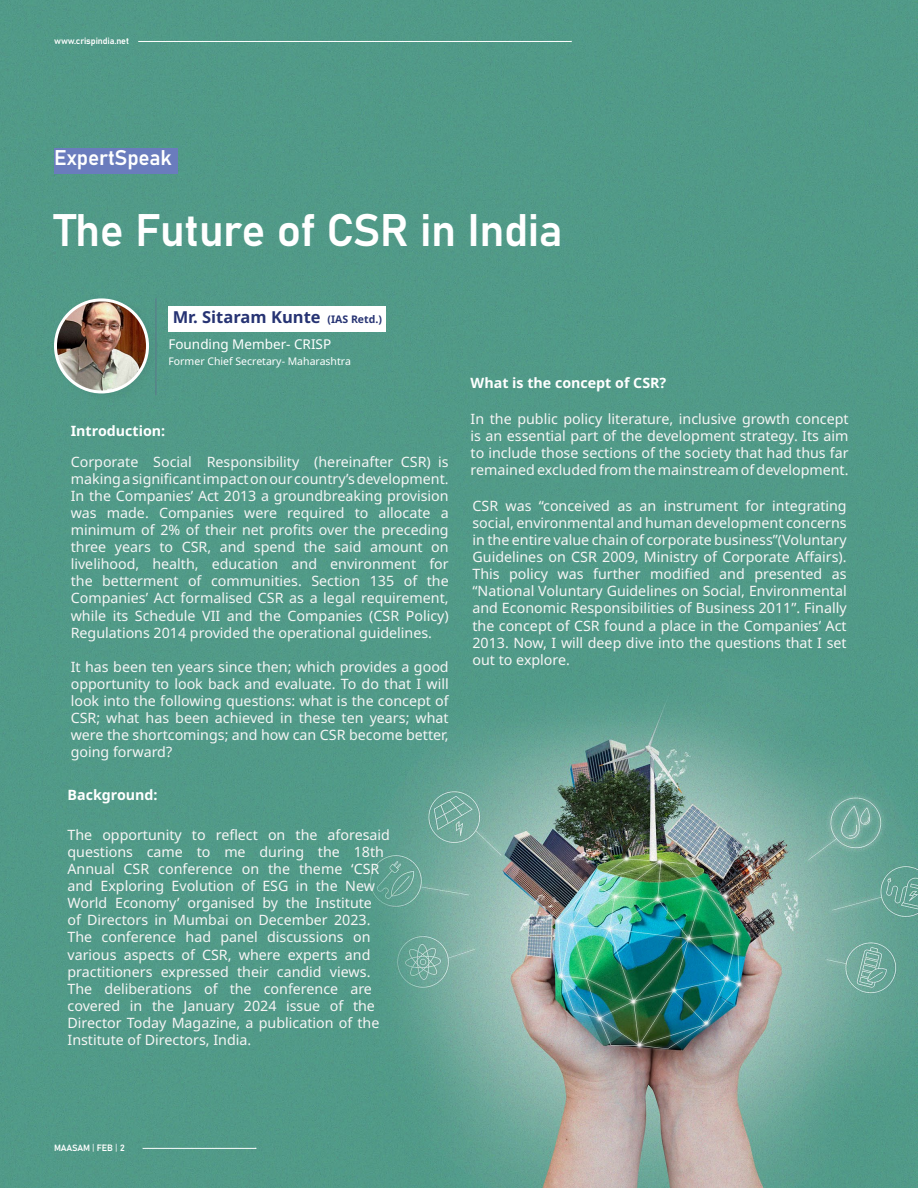
<style>
.page{position:relative;width:918px;height:1188px;background:#519a88}
.page>*{position:absolute;margin:0;border:0;box-sizing:border-box;transform-origin:0 0}
.t1{font:45px "Bahnschrift";letter-spacing:-.01em;color:#fff}
.t2{font:21px "Bahnschrift";letter-spacing:-.01em;color:#fff}
.t3{font:700 16.5px "Noto Sans";color:#263373}
.t4{font:14.25px/17.1px "Noto Sans";color:#f7f5f5;text-align:justify}
.t5{font:14.25px/17.1px "Noto Sans";color:#f5f5f5;text-align:justify}
.t6{font:700 14.25px "Noto Sans";color:#fff}
.t7{font:13.5px "Noto Sans";color:#fff}
.t8{font:10.5px "Noto Sans";color:#fff}
.t9{font:9px "Bahnschrift";letter-spacing:-.01em;color:#fff}
.s1{font-size:10.5px}
</style>
<div class="page">
<div style="left:49px;top:294px;width:112px;height:111px;background:#000;opacity:.05"></div>
<img style="left:56px;top:300px;width:92px;height:92px;border-radius:46px">
<div style="left:54px;top:298px;width:95px;height:95px;border:3px solid #fff;border-radius:50%"></div>
<div style="left:168px;top:306px;width:218px;height:26px;background:#fff"></div>
<hr style="left:156px;top:298px;width:1px;height:97px;background:#5b778c">
<div style="left:54px;top:149px;width:123px;height:25px;background:#6a7cbd"></div>
<img style="left:386px;top:683px;width:519px;height:505px">
<hr style="left:143px;top:1148px;width:113px;height:1px;background:#fff">
<hr style="left:138px;top:41px;width:433px;height:1px;background:#fff">
<p class="t9" style="left:54px;top:34px;width:76px">www.crispindia.net</p>
<h2 class="t2" style="left:54px;top:142px;width:119px">ExpertSpeak</h2>
<h1 class="t1" style="left:54px;top:196px;width:510px">The Future of CSR in India</h1>
<p class="t3" style="left:173px;top:306px;width:211px">Mr. Sitaram Kunte <span class="s1">(IAS Retd.)</span></p>
<p class="t7" style="left:168px;top:335px;width:164px">Founding Member- CRISP</p>
<p class="t8" style="left:168px;top:354px;width:184px">Former Chief Secretary- Maharashtra</p>
<p class="t6" style="left:71px;top:420px;width:96px">Introduction:</p>
<p class="t5" style="left:71px;top:453px;width:380px">Corporate Social Responsibility (hereinafter CSR) is making a significant impact on our country’s development.<br>In the Companies’ Act 2013 a groundbreaking provision was made. Companies were required to allocate a minimum of 2% of their net profits over the preceding three years to CSR, and spend the said amount on livelihood, health, education and environment for the betterment of communities. Section 135 of the Companies’ Act formalised CSR as a legal requirement, while its Schedule VII and the Companies (CSR Policy)<br>Regulations 2014 provided the operational guidelines.</p>
<p class="t5" style="left:71px;top:659px;width:380px">It has been ten years since then; which provides a good opportunity to look back and evaluate. To do that I will look into the following questions: what is the concept of CSR; what has been achieved in these ten years; what were the shortcomings; and how can CSR become better, going forward?</p>
<p class="t6" style="left:68px;top:785px;width:92px">Background:</p>
<p class="t4" style="left:68px;top:827px;width:324px;text-align:left">The opportunity to reflect on the aforesaid questions came to me during the 18th Annual CSR conference on the theme ‘CSR and Exploring Evolution of ESG in the New World Economy’ organised by the Institute<br>of Directors in Mumbai on December 2023.<br>The conference had panel discussions on various aspects of CSR, where experts and practitioners expressed their candid views.<br>The deliberations of the conference are covered in the January 2024 issue of the Director Today Magazine, a publication of the Institute of Directors, India.</p>
<p class="t6" style="left:471px;top:373px;width:197px">What is the concept of CSR?</p>
<p class="t4" style="left:471px;top:410px;width:380px">In the public policy literature, inclusive growth concept is an essential part of the development strategy. Its aim to include those sections of the society that had thus far remained excluded from the mainstream of development.</p>
<p class="t4" style="left:473px;top:497px;width:376px">CSR was “conceived as an instrument for integrating social, environmental and human development concerns in the entire value chain of corporate business”(Voluntary Guidelines on CSR 2009, Ministry of Corporate Affairs).<br>This policy was further modified and presented as “National Voluntary Guidelines on Social, Environmental and Economic Responsibilities of Business 2011”. Finally the concept of CSR found a place in the Companies’ Act 2013. Now, I will deep dive into the questions that I set out to explore.</p>
<p class="t9" style="left:54px;top:1141px;width:72px">MAASAM | FEB | 2</p>
</div>
